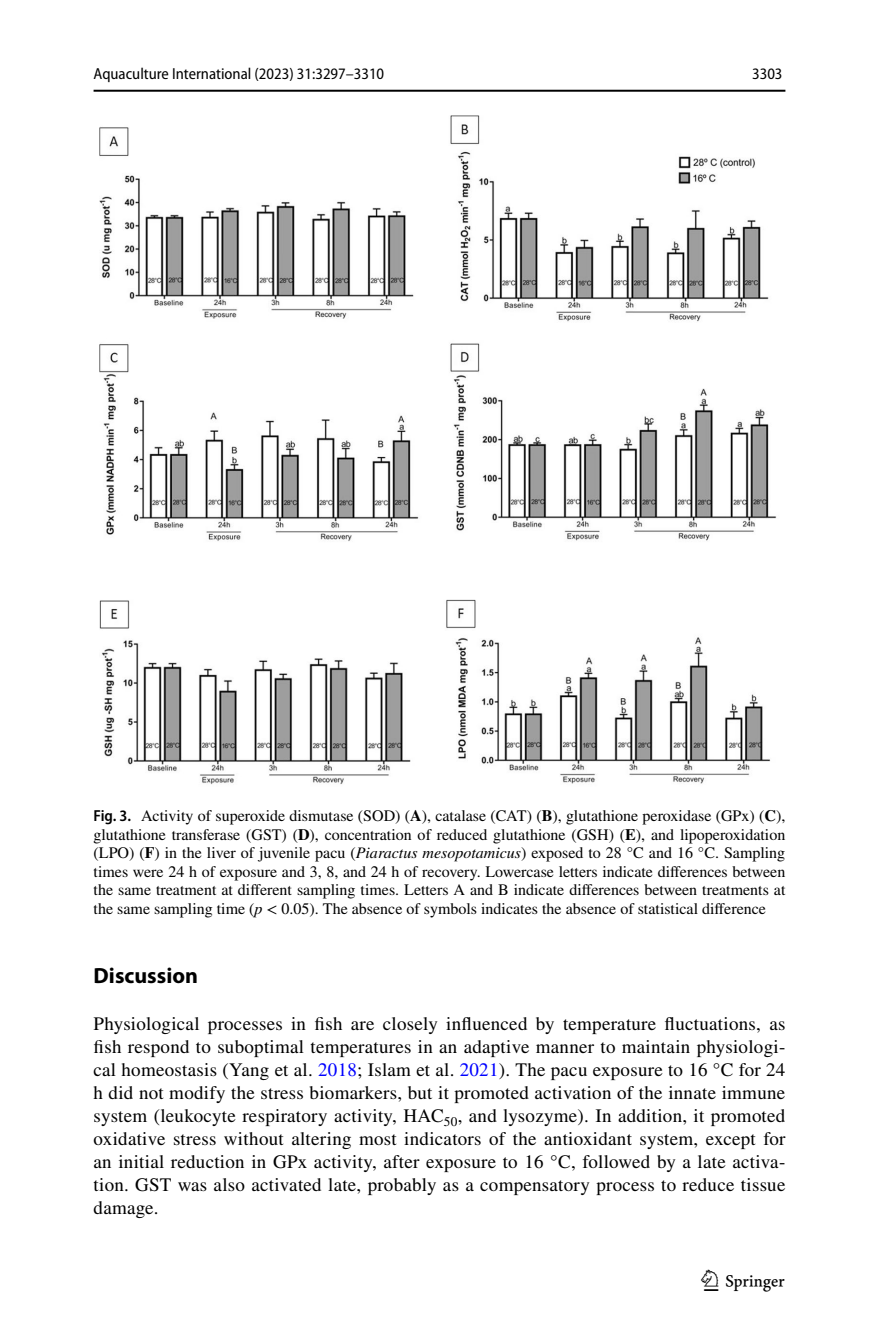
<style>
.page{position:relative;width:879px;height:1333px;background:#fff}
.page>*{position:absolute;margin:0;border:0;box-sizing:border-box;transform-origin:0 0}
.t1{font:30px "Springnew Regular 5";color:#000}
.t2{font:700 22px "Myriad Pro";color:#000}
.t3{font:19px/23px "STIX";letter-spacing:.015em;color:#000;text-align:justify}
.t4{font:16px/18.4px "STIX";color:#000;text-align:justify}
.t5{font:semi-condensed 16px "Myriad Pro";color:#000}
.s1{font-family:"Myriad Pro";font-weight:600;font-stretch:semi-condensed}
.s2{font-weight:700}
.s3{font-style:italic}
.s4{color:#00f}
</style>
<div class="page">
<hr style="left:94px;top:90px;width:691px;height:2px;background:#000">
<img style="left:99px;top:116px;width:678px;height:669px">
<p class="t5" style="left:94px;top:65px;width:292px">Aquaculture International (2023) 31:3297–3310</p>
<p class="t5" style="left:752px;top:65px;width:32px">3303</p>
<p class="t4" style="left:94px;top:807px;width:693px"><span class="s1">Fig. 3.</span> Activity of superoxide dismutase (SOD) (<span class="s2">A</span>), catalase (CAT) (<span class="s2">B</span>), glutathione peroxidase (GPx) (<span class="s2">C</span>), glutathione transferase (GST) (<span class="s2">D</span>), concentration of reduced glutathione (GSH) (<span class="s2">E</span>), and lipoperoxidation (LPO) (<span class="s2">F</span>) in the liver of juvenile pacu (<span class="s3">Piaractus mesopotamicus</span>) exposed to 28 °C and 16 °C. Sampling times were 24 h of exposure and 3, 8, and 24 h of recovery. Lowercase letters indicate differences between the same treatment at different sampling times. Letters A and B indicate differences between treatments at the same sampling time (<span class="s3">p</span> &lt; 0.05). The absence of symbols indicates the absence of statistical difference</p>
<p class="t2" style="left:94px;top:960px;width:106px">Discussion</p>
<p class="t3" style="left:94px;top:1012px;width:693px">Physiological processes in fish are closely influenced by temperature fluctuations, as fish respond to suboptimal temperatures in an adaptive manner to maintain physiologi&shy;cal homeostasis (Yang et al. <span class="s4">2018</span>; Islam et al. <span class="s4">2021</span>). The pacu exposure to 16 °C for 24 h did not modify the stress biomarkers, but it promoted activation of the innate immune system (leukocyte respiratory activity, HAC<sub>50</sub>, and lysozyme). In addition, it promoted oxidative stress without altering most indicators of the antioxidant system, except for an initial reduction in GPx activity, after exposure to 16 °C, followed by a late activa&shy;tion. GST was also activated late, probably as a compensatory process to reduce tissue damage.</p>
<h1 class="t1" style="left:704px;top:1269px;width:83px">1 3</h1>
</div>
